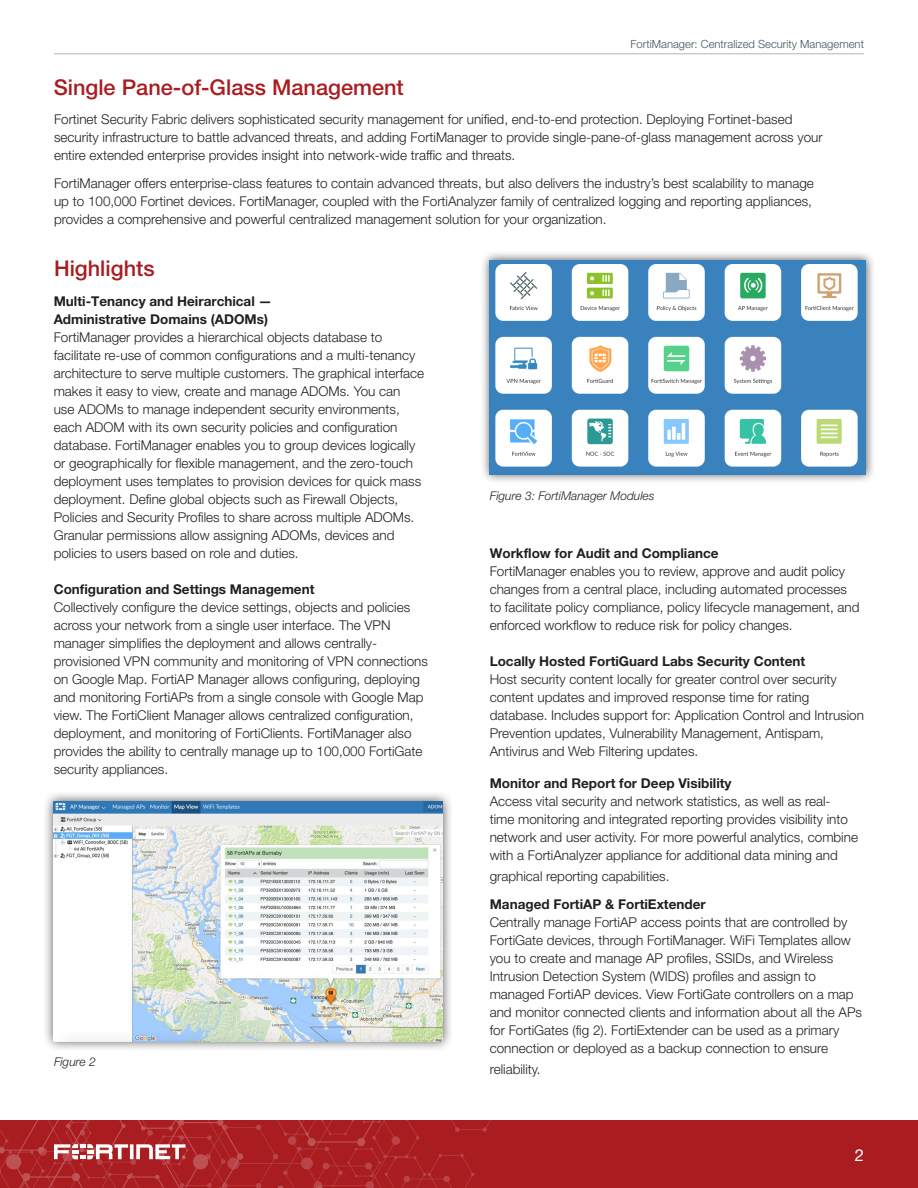
<style>
.page{position:relative;width:918px;height:1188px;background:#fff}
.page>*{position:absolute;margin:0;border:0;box-sizing:border-box;transform-origin:0 0}
.Subhead_-_red{font:500 21.75px "Helvetica Neue LT Pro";color:#a91d21}
.t1{font:16.5px "Helvetica Neue LT Pro";color:#fff}
.Body_text{font:300 13.5px/18px "Helvetica Neue LT Pro";color:#231f20}
.Body_text-2{font:italic 300 12px "Helvetica Neue LT Std";color:#231f20}
.t2{font:300 11.25px "Helvetica Neue LT Pro";color:#45555f}
.s1{font-weight:700}
</style>
<div class="page">
<hr style="left:54px;top:53px;width:810px;height:1px;background:#b6b4ad">
<svg style="left:0;top:1120px;width:918px;height:68px;background:#ab2327"></svg>
<div style="left:43px;top:791px;width:411px;height:261px;background:#231f20;opacity:.75"></div>
<img style="left:53px;top:801px;width:390px;height:240px">
<div style="left:480px;top:250px;width:396px;height:234px;background:#231f20;opacity:.75"></div>
<img style="left:490px;top:260px;width:376px;height:214px">
<p class="Subhead_-_red" style="left:54px;top:74px;width:352px">Single Pane-of-Glass Management</p>
<p class="t2" style="left:631px;top:37px;width:235px">FortiManager: Centralized Security Management</p>
<p class="Body_text" style="left:54px;top:110px;width:770px">Fortinet Security Fabric delivers sophisticated security management for unified, end-to-end protection. Deploying Fortinet-based security infrastructure to battle advanced threats, and adding FortiManager to provide single-pane-of-glass management across your entire extended enterprise provides insight into network-wide traffic and threats.</p>
<p class="Body_text" style="left:54px;top:174px;width:761px">FortiManager offers enterprise-class features to contain advanced threats, but also delivers the industry’s best scalability to manage up to 100,000 Fortinet devices. FortiManager, coupled with the FortiAnalyzer family of centralized logging and reporting appliances, provides a comprehensive and powerful centralized management solution for your organization.</p>
<p class="Subhead_-_red" style="left:54px;top:256px;width:102px">Highlights</p>
<p class="Body_text" style="left:54px;top:292px;width:372px"><span class="s1">Multi-Tenancy and Heirarchical —<br>Administrative Domains (ADOMs)<br></span>FortiManager provides a hierarchical objects database to facilitate re-use of common configurations and a multi-tenancy architecture to serve multiple customers. The graphical interface makes it easy to view, create and manage ADOMs. You can use ADOMs to manage independent security environments, each ADOM with its own security policies and configuration database. FortiManager enables you to group devices logically or geographically for flexible management, and the zero-touch deployment uses templates to provision devices for quick mass deployment. Define global objects such as Firewall Objects, Policies and Security Profiles to share across multiple ADOMs.<br>Granular permissions allow assigning ADOMs, devices and policies to users based on role and duties.</p>
<p class="Body_text" style="left:54px;top:580px;width:376px"><span class="s1">Configuration and Settings Management<br></span>Collectively configure the device settings, objects and policies across your network from a single user interface. The VPN manager simplifies the deployment and allows centrally&shy;provisioned VPN community and monitoring of VPN connections on Google Map. FortiAP Manager allows configuring, deploying and monitoring FortiAPs from a single console with Google Map view. The FortiClient Manager allows centralized configuration, deployment, and monitoring of FortiClients. FortiManager also provides the ability to centrally manage up to 100,000 FortiGate security appliances.</p>
<p class="Body_text-2" style="left:54px;top:1055px;width:43px">Figure 2</p>
<p class="Body_text-2" style="left:490px;top:488px;width:166px">Figure 3: FortiManager Modules</p>
<p class="Body_text" style="left:490px;top:544px;width:371px"><span class="s1">Workflow for Audit and Compliance<br></span>FortiManager enables you to review, approve and audit policy changes from a central place, including automated processes to facilitate policy compliance, policy lifecycle management, and enforced workflow to reduce risk for policy changes.</p>
<p class="Body_text" style="left:490px;top:652px;width:376px"><span class="s1">Locally Hosted FortiGuard Labs Security Content<br></span>Host security content locally for greater control over security content updates and improved response time for rating database. Includes support for: Application Control and Intrusion Prevention updates, Vulnerability Management, Antispam, Antivirus and Web Filtering updates.</p>
<p class="Body_text" style="left:490px;top:773px;width:370px"><span class="s1">Monitor and Report for Deep Visibility<br></span>Access vital security and network statistics, as well as real&shy;time monitoring and integrated reporting provides visibility into network and user activity. For more powerful analytics, combine with a FortiAnalyzer appliance for additional data mining and</p>
<p class="Body_text" style="left:490px;top:866px;width:181px">graphical reporting capabilities.</p>
<p class="Body_text" style="left:490px;top:895px;width:374px"><span class="s1">Managed FortiAP &amp; FortiExtender<br></span>Centrally manage FortiAP access points that are controlled by FortiGate devices, through FortiManager. WiFi Templates allow you to create and manage AP profiles, SSIDs, and Wireless Intrusion Detection System (WIDS) profiles and assign to managed FortiAP devices. View FortiGate controllers on a map and monitor connected clients and information about all the APs for FortiGates (fig 2). FortiExtender can be used as a primary connection or deployed as a backup connection to ensure</p>
<p class="Body_text" style="left:490px;top:1060px;width:53px">reliability.</p>
<p class="t1" style="left:855px;top:1145px;width:11px">2</p>
</div>
